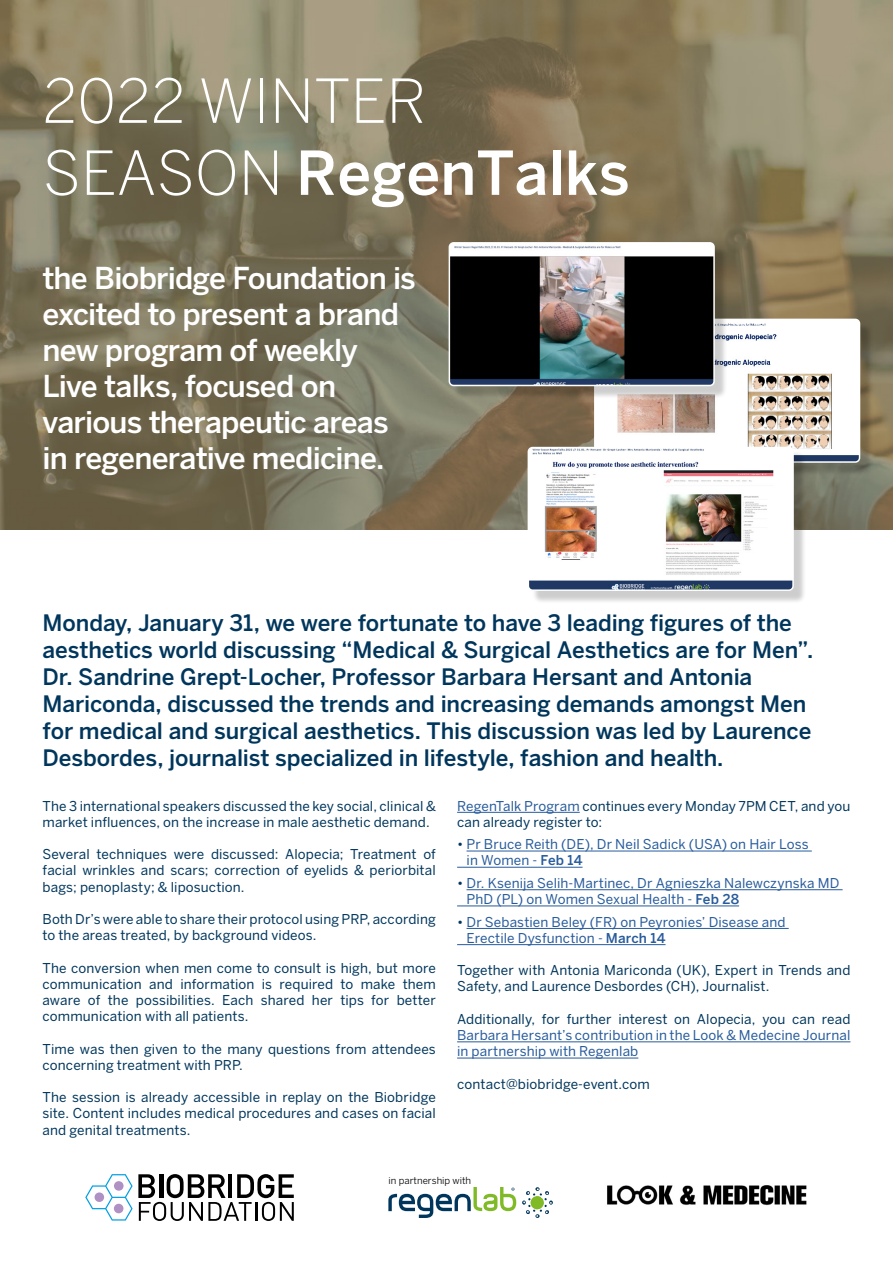
<style>
.page{position:relative;width:893px;height:1263px;background:#fff}
.page>*{position:absolute;margin:0;border:0;box-sizing:border-box;transform-origin:0 0}
.t1{font:300 60px/72px "Benton Sans";color:#fff}
.t2{font:500 30px/36px "Benton Sans";letter-spacing:-.03em;color:#fff}
.t3{font:500 22.5px/27px "Benton Sans";letter-spacing:-.005em;color:#00365c}
.t4{font:13.5px/16.2px "Benton Sans";letter-spacing:.01em;color:#00365c}
.t5{font:13.5px/16.2px "Benton Sans";letter-spacing:.01em;color:#275b9b}
.t6{font:9.6px "Benton Sans";color:#000}
.s1{font-weight:500}
.s2{color:#275b9b}
.s3{color:#00365c}
</style>
<div class="page">
<img style="left:0;top:0;width:893px;height:529px">
<hr style="left:457px;top:812px;width:123px;height:1px;background:#275b9b">
<hr style="left:466px;top:851px;width:346px;height:1px;background:#275b9b">
<hr style="left:457px;top:867px;width:125px;height:1px;background:#275b9b">
<hr style="left:466px;top:889px;width:377px;height:1px;background:#275b9b">
<hr style="left:457px;top:906px;width:282px;height:1px;background:#275b9b">
<hr style="left:466px;top:928px;width:323px;height:1px;background:#275b9b">
<hr style="left:457px;top:944px;width:209px;height:1px;background:#275b9b">
<hr style="left:457px;top:1041px;width:393px;height:1px;background:#275b9b">
<hr style="left:457px;top:1058px;width:181px;height:1px;background:#275b9b">
<div style="left:598px;top:323px;width:275px;height:153px;background:#000;opacity:.2"></div>
<img style="left:597px;top:319px;width:262px;height:141px">
<div style="left:594px;top:319px;width:266px;height:144px;border:2px solid #fff;border-radius:4px"></div>
<div style="left:453px;top:246px;width:275px;height:153px;background:#000;opacity:.2"></div>
<img style="left:449px;top:243px;width:263px;height:142px">
<div style="left:449px;top:242px;width:266px;height:144px;border:2px solid #fff;border-radius:4px"></div>
<div style="left:532px;top:451px;width:275px;height:153px;background:#000;opacity:.2"></div>
<img style="left:528px;top:448px;width:263px;height:140px">
<div style="left:528px;top:447px;width:266px;height:144px;border:2px solid #fff;border-radius:4px"></div>
<svg style="left:85px;top:1174px;width:209px;height:47px"></svg>
<svg style="left:522px;top:1187px;width:31px;height:31px"></svg>
<svg style="left:388px;top:1187px;width:128px;height:31px"></svg>
<img style="left:607px;top:1185px;width:200px;height:21px">
<h1 class="t1" style="left:43px;top:64px;width:589px">2022 WINTER<br>SEASON <span class="s1">RegenTalks</span></h1>
<h2 class="t2" style="left:43px;top:259px;width:375px">the Biobridge Foundation is excited to present a brand new program of weekly<br>Live talks, focused on various therapeutic areas in regenerative medicine.</h2>
<p class="t3" style="left:43px;top:609px;width:772px">Monday, January 31, we were fortunate to have 3 leading figures of the aesthetics world discussing “Medical &amp; Surgical Aesthetics are for Men”.<br>Dr. Sandrine Grept-Locher, Professor Barbara Hersant and Antonia Mariconda, discussed the trends and increasing demands amongst Men for medical and surgical aesthetics. This discussion was led by Laurence Desbordes, journalist specialized in lifestyle, fashion and health.</p>
<p class="t4" style="left:43px;top:797px;width:395px">The 3 international speakers discussed the key social, clinical &amp; market influences, on the increase in male aesthetic demand.</p>
<p class="t4" style="left:43px;top:846px;width:395px;text-align:justify">Several techniques were discussed: Alopecia; Treatment of facial wrinkles and scars; correction of eyelids &amp; periorbital bags; penoplasty; &amp; liposuction.</p>
<p class="t4" style="left:43px;top:911px;width:395px">Both Dr’s were able to share their protocol using PRP, according to the areas treated, by background videos.</p>
<p class="t4" style="left:43px;top:959px;width:395px;text-align:justify">The conversion when men come to consult is high, but more communication and information is required to make them aware of the possibilities. Each shared her tips for better communication with all patients.</p>
<p class="t4" style="left:43px;top:1040px;width:395px">Time was then given to the many questions from attendees concerning treatment with PRP.</p>
<p class="t4" style="left:43px;top:1089px;width:395px;text-align:justify">The session is already accessible in replay on the Biobridge site. Content includes medical procedures and cases on facial and genital treatments.</p>
<p class="t4" style="left:457px;top:797px;width:395px"><span class="s2">RegenTalk Program</span> continues every Monday 7PM CET, and you can already register to:</p>
<p class="t5" style="left:467px;top:836px;width:344px;text-indent:-9px"><span class="s3">•</span> Pr Bruce Reith (DE), Dr Neil Sadick (USA) on Hair Loss in Women - <span class="s1">Feb 14</span></p>
<p class="t5" style="left:467px;top:875px;width:374px;text-indent:-9px"><span class="s3">•</span> Dr. Ksenija Selih-Martinec, Dr Agnieszka Nalewczynska MD<br>PhD (PL) on Women Sexual Health - <span class="s1">Feb 28</span></p>
<p class="t5" style="left:467px;top:913px;width:320px;text-indent:-9px"><span class="s3">•</span> Dr Sebastien Beley (FR) on Peyronies’ Disease and<br>Erectile Dysfunction - <span class="s1">March 14</span></p>
<p class="t4" style="left:457px;top:962px;width:395px">Together with Antonia Mariconda (UK), Expert in Trends and<br>Safety, and Laurence Desbordes (CH), Journalist.</p>
<p class="t4" style="left:457px;top:1011px;width:395px">Additionally, for further interest on Alopecia, you can read</p>
<p class="t5" style="left:457px;top:1027px;width:395px">Barbara Hersant’s contribution in the Look &amp; Medecine Journal in partnership with Regenlab</p>
<p class="t4" style="left:457px;top:1075px;width:194px">contact@biobridge-event.com</p>
<p class="t6" style="left:389px;top:1175px;width:84px">in partnership with</p>
</div>
